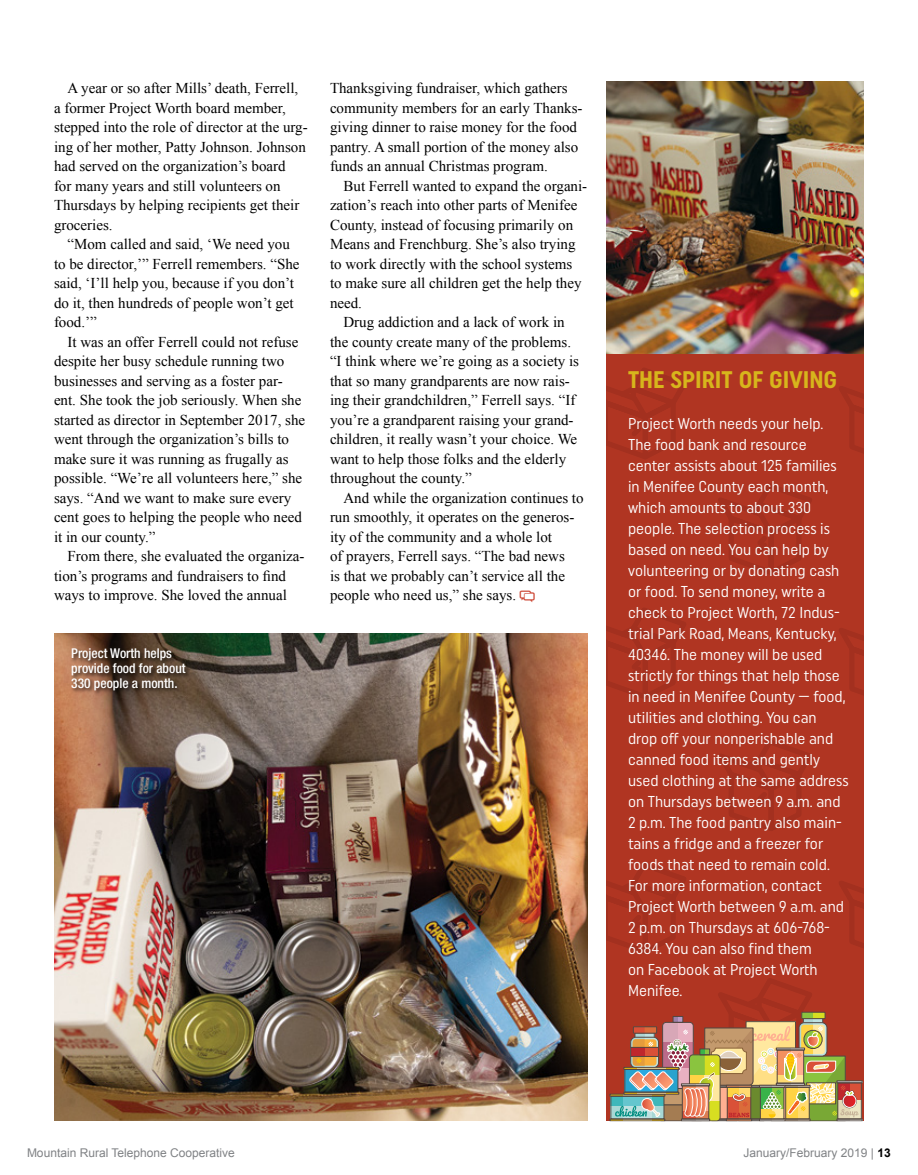
<style>
.page{position:relative;width:918px;height:1175px;background:#fff}
.page>*{position:absolute;margin:0;border:0;box-sizing:border-box;transform-origin:0 0}
.t1{font:700 24px "Uniform Condensed";color:#d7b51c}
.t2{font:15.75px/21px "Uniform Condensed";color:#fff}
.t3{font:15px/19.5px "Times New Roman";color:#000}
.t4{font:500 condensed 13.5px/15px "Helvetica Neue LT Std";color:#fff}
.t5{font:12px "Arial";color:#808285}
.s1{font-weight:700;color:#000}
</style>
<div class="page">
<div style="left:606px;top:351px;width:258px;height:769px;background:#b03522"></div>
<svg style="left:606px;top:368px;width:80px;height:91px"></svg>
<div style="left:631px;top:388px;width:5px;height:10px;background:#a3301f"></div>
<svg style="left:718px;top:740px;width:94px;height:91px"></svg>
<div style="left:756px;top:760px;width:6px;height:9px;background:#a3301f"></div>
<svg style="left:606px;top:863px;width:80px;height:91px"></svg>
<div style="left:631px;top:883px;width:5px;height:9px;background:#a3301f"></div>
<svg style="left:606px;top:608px;width:80px;height:91px"></svg>
<div style="left:631px;top:628px;width:5px;height:10px;background:#a3301f"></div>
<svg style="left:718px;top:484px;width:94px;height:91px"></svg>
<div style="left:756px;top:504px;width:6px;height:9px;background:#a3301f"></div>
<svg style="left:839px;top:386px;width:25px;height:67px"></svg>
<svg style="left:839px;top:881px;width:25px;height:67px"></svg>
<svg style="left:839px;top:628px;width:25px;height:67px"></svg>
<img style="left:54px;top:633px;width:534px;height:487px">
<img style="left:606px;top:978px;width:258px;height:143px">
<img style="left:606px;top:81px;width:258px;height:273px">
<div style="left:70px;top:646px;width:121px;height:50px;background:#000;opacity:.75"></div>
<p class="t3" style="left:54px;top:78px;width:255px;text-indent:14px">A year or so after Mills’ death, Ferrell, a former Project Worth board member, stepped into the role of director at the urg&shy;ing of her mother, Patty Johnson. Johnson had served on the organization’s board<br>for many years and still volunteers on Thursdays by helping recipients get their groceries.</p>
<p class="t3" style="left:54px;top:234px;width:247px;text-indent:14px">“Mom called and said, ‘We need you to be director,’” Ferrell remembers. “She said, ‘I’ll help you, because if you don’t do it, then hundreds of people won’t get food.’”</p>
<p class="t3" style="left:54px;top:332px;width:253px;text-indent:14px">It was an offer Ferrell could not refuse despite her busy schedule running two businesses and serving as a foster par&shy;ent. She took the job seriously. When she started as director in September 2017, she went through the organization’s bills to make sure it was running as frugally as possible. “We’re all volunteers here,” she says. “And we want to make sure every cent goes to helping the people who need it in our county.”</p>
<p class="t3" style="left:54px;top:546px;width:252px;text-indent:14px">From there, she evaluated the organiza&shy;tion’s programs and fundraisers to find ways to improve. She loved the annual</p>
<p class="t4" style="left:71px;top:645px;width:116px">Project Worth helps provide food for about<br>330 people a month.</p>
<p class="t3" style="left:330px;top:78px;width:254px">Thanksgiving fundraiser, which gathers community members for an early Thanks&shy;giving dinner to raise money for the food pantry. A small portion of the money also funds an annual Christmas program.</p>
<p class="t3" style="left:344px;top:175px;width:245px">But Ferrell wanted to expand the organi-</p>
<p class="t3" style="left:330px;top:195px;width:249px">zation’s reach into other parts of Menifee</p>
<p class="t3" style="left:330px;top:214px;width:245px">County, instead of focusing primarily on</p>
<p class="t3" style="left:330px;top:234px;width:247px">Means and Frenchburg. She’s also trying</p>
<p class="t3" style="left:330px;top:253px;width:244px">to work directly with the school systems</p>
<p class="t3" style="left:330px;top:273px;width:253px">to make sure all children get the help they</p>
<p class="t3" style="left:330px;top:292px;width:34px">need.</p>
<p class="t3" style="left:344px;top:312px;width:223px">Drug addiction and a lack of work in</p>
<p class="t3" style="left:330px;top:331px;width:243px">the county create many of the problems.</p>
<p class="t3" style="left:330px;top:351px;width:251px">“I think where we’re going as a society is</p>
<p class="t3" style="left:330px;top:370px;width:241px">that so many grandparents are now rais-</p>
<p class="t3" style="left:330px;top:390px;width:247px">ing their grandchildren,” Ferrell says. “If</p>
<p class="t3" style="left:330px;top:409px;width:245px">you’re a grandparent raising your grand-</p>
<p class="t3" style="left:330px;top:429px;width:249px">children, it really wasn’t your choice. We</p>
<p class="t3" style="left:330px;top:448px;width:238px">want to help those folks and the elderly</p>
<p class="t3" style="left:330px;top:468px;width:143px">throughout the county.”</p>
<p class="t3" style="left:344px;top:487px;width:242px">And while the organization continues to</p>
<p class="t3" style="left:330px;top:507px;width:246px">run smoothly, it operates on the generos-</p>
<p class="t3" style="left:330px;top:526px;width:224px">ity of the community and a whole lot</p>
<p class="t3" style="left:330px;top:546px;width:236px">of prayers, Ferrell says. “The bad news</p>
<p class="t3" style="left:330px;top:565px;width:237px">is that we probably can’t service all the</p>
<p class="t3" style="left:330px;top:585px;width:188px">people who need us,” she says.</p>
<h1 class="t1" style="left:628px;top:365px;width:211px">THE SPIRIT OF GIVING</h1>
<p class="t2" style="left:628px;top:412px;width:222px">Project Worth needs your help.<br>The food bank and resource center assists about 125 families in Menifee County each month, which amounts to about 330 people. The selection process is based on need. You can help by volunteering or by donating cash or food. To send money, write a check to Project Worth, 72 Indus&shy;trial Park Road, Means, Kentucky,<br>40346. The money will be used strictly for things that help those in need in Menifee County — food, utilities and clothing. You can drop off your nonperishable and canned food items and gently used clothing at the same address on Thursdays between 9 a.m. and<br>2 p.m. The food pantry also main&shy;tains a fridge and a freezer for foods that need to remain cold.<br>For more information, contact<br>Project Worth between 9 a.m. and<br>2 p.m. on Thursdays at 606-768-<br>6384. You can also find them<br>on Facebook at Project Worth<br>Menifee.</p>
<p class="t5" style="left:27px;top:1144px;width:209px">Mountain Rural Telephone Cooperative</p>
<p class="t5" style="left:744px;top:1144px;width:149px">January/February 2019 | <span class="s1">13</span></p>
</div>
